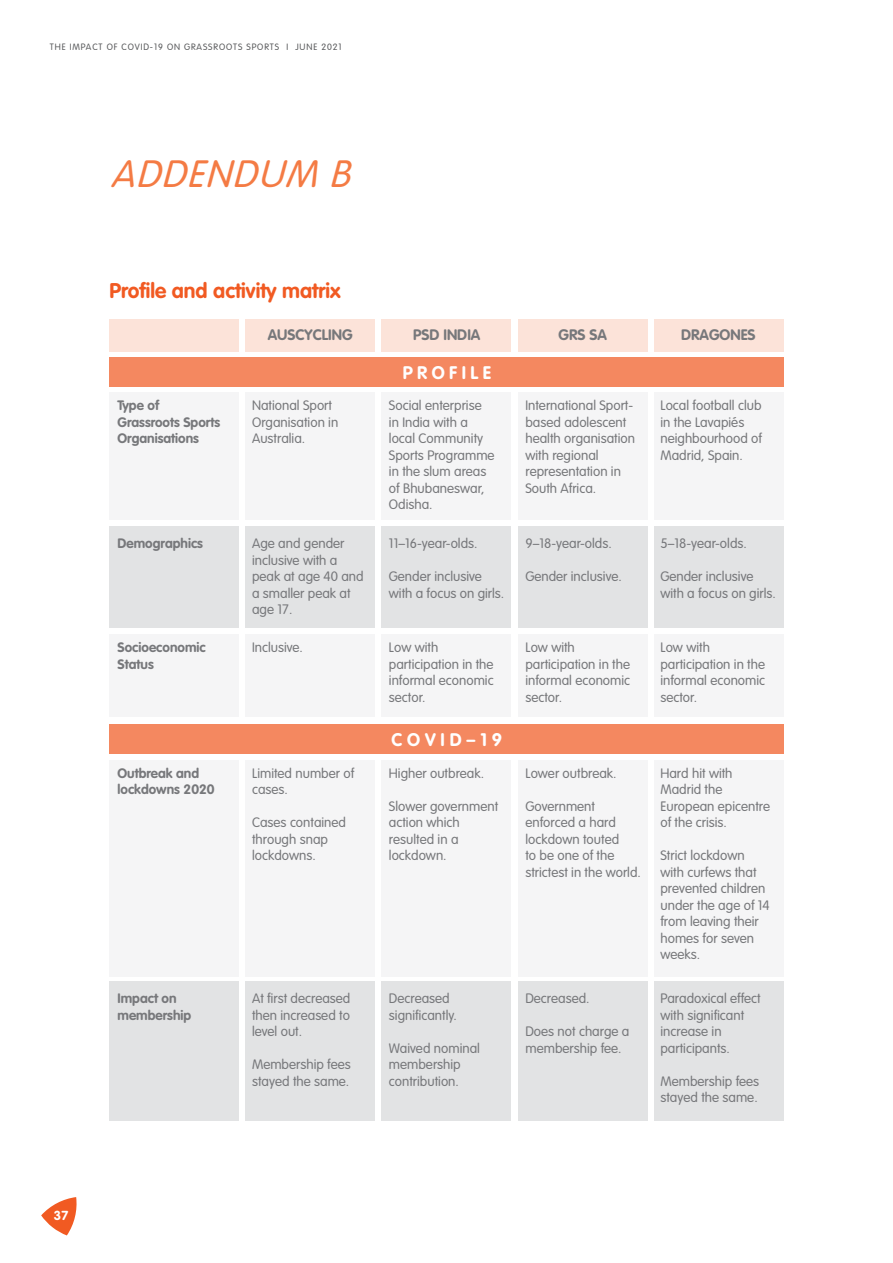
<style>
.page{position:relative;width:893px;height:1263px;background:#fff}
.page>*{position:absolute;margin:0;border:0;box-sizing:border-box;transform-origin:0 0}
.H1_Large{font:italic 300 37.5px "VAG Rounded";letter-spacing:.05em;color:#f47b44}
.H1_number{font:700 21px "VAG Rounded Std";color:#f15a22}
.H1_number-2{font:700 18px "VAG Rounded Std";letter-spacing:.25em;color:#fff}
.H1_number-3{font:700 15px "VAG Rounded Std";color:#77787b}
.H1_number-4{font:300 13.5px/16.5px "VAG Rounded Std";color:#77787b}
.H1_number-5{font:700 13.5px/16.5px "VAG Rounded Std";color:#77787b}
.t1{font:700 12.9px "VAG Rounded Std";color:#fff}
.t2{font:300 9px "VAG Rounded LT";letter-spacing:.1em;color:#58595b}
</style>
<div class="page">
<svg style="left:41px;top:1197px;width:36px;height:38px"></svg>
<div style="left:109px;top:393px;width:130px;height:127px;background:#f5f5f6"></div>
<div style="left:109px;top:760px;width:130px;height:217px;background:#f5f5f6"></div>
<div style="left:109px;top:635px;width:130px;height:82px;background:#f5f5f6"></div>
<div style="left:109px;top:527px;width:130px;height:101px;background:#dcddde"></div>
<div style="left:109px;top:981px;width:130px;height:140px;background:#dcddde"></div>
<div style="left:246px;top:393px;width:129px;height:127px;background:#f5f5f6"></div>
<div style="left:246px;top:760px;width:129px;height:217px;background:#f5f5f6"></div>
<div style="left:246px;top:635px;width:129px;height:82px;background:#f5f5f6"></div>
<div style="left:246px;top:527px;width:129px;height:101px;background:#dcddde"></div>
<div style="left:246px;top:981px;width:129px;height:140px;background:#dcddde"></div>
<div style="left:246px;top:319px;width:129px;height:33px;background:#fce3d9"></div>
<div style="left:109px;top:319px;width:130px;height:33px;background:#fce3d9"></div>
<div style="left:382px;top:393px;width:129px;height:127px;background:#f5f5f6"></div>
<div style="left:382px;top:760px;width:129px;height:217px;background:#f5f5f6"></div>
<div style="left:382px;top:635px;width:129px;height:82px;background:#f5f5f6"></div>
<div style="left:382px;top:527px;width:129px;height:101px;background:#dcddde"></div>
<div style="left:382px;top:981px;width:129px;height:140px;background:#dcddde"></div>
<div style="left:382px;top:319px;width:129px;height:33px;background:#fce3d9"></div>
<div style="left:518px;top:393px;width:129px;height:127px;background:#f5f5f6"></div>
<div style="left:518px;top:760px;width:129px;height:217px;background:#f5f5f6"></div>
<div style="left:518px;top:635px;width:129px;height:82px;background:#f5f5f6"></div>
<div style="left:518px;top:527px;width:129px;height:101px;background:#dcddde"></div>
<div style="left:518px;top:981px;width:129px;height:140px;background:#dcddde"></div>
<div style="left:518px;top:319px;width:129px;height:33px;background:#fce3d9"></div>
<div style="left:654px;top:393px;width:129px;height:127px;background:#f5f5f6"></div>
<div style="left:654px;top:760px;width:129px;height:217px;background:#f5f5f6"></div>
<div style="left:654px;top:635px;width:129px;height:82px;background:#f5f5f6"></div>
<div style="left:654px;top:527px;width:129px;height:101px;background:#dcddde"></div>
<div style="left:654px;top:981px;width:129px;height:140px;background:#dcddde"></div>
<div style="left:654px;top:319px;width:129px;height:33px;background:#fce3d9"></div>
<div style="left:109px;top:357px;width:674px;height:30px;background:#f48860"></div>
<div style="left:109px;top:725px;width:674px;height:29px;background:#f48860"></div>
<p class="t2" style="left:50px;top:42px;width:293px">THE IMPACT OF COVID-19 ON GRASSROOTS SPORTS I JUNE 2021</p>
<p class="H1_Large" style="left:111px;top:152px;width:240px">ADDENDUM B</p>
<p class="H1_number" style="left:109px;top:278px;width:233px">Profile and activity matrix</p>
<p class="H1_number-3" style="left:268px;top:326px;width:86px">AUSCYCLING</p>
<p class="H1_number-3" style="left:413px;top:326px;width:69px">PSD INDIA</p>
<p class="H1_number-3" style="left:559px;top:326px;width:50px">GRS SA</p>
<p class="H1_number-3" style="left:681px;top:326px;width:76px">DRAGONES</p>
<p class="t1" style="left:54px;top:1208px;width:16px">37</p>
<p class="H1_number-2" style="left:403px;top:362px;width:90px">PROFILE</p>
<p class="H1_number-5" style="left:117px;top:398px;width:104px">Type of<br>Grassroots Sports<br>Organisations</p>
<p class="H1_number-4" style="left:252px;top:398px;width:88px">National Sport<br>Organisation in<br>Australia.</p>
<p class="H1_number-4" style="left:389px;top:398px;width:107px">Social enterprise in India with a local Community<br>Sports Programme in the slum areas of Bhubaneswar,<br>Odisha.</p>
<p class="H1_number-4" style="left:525px;top:398px;width:111px">International Sport&shy;based adolescent health organisation with regional representation in<br>South Africa.</p>
<p class="H1_number-4" style="left:660px;top:398px;width:103px">Local football club in the Lavapiés neighbourhood of<br>Madrid, Spain.</p>
<p class="H1_number-5" style="left:117px;top:536px;width:87px">Demographics</p>
<p class="H1_number-4" style="left:252px;top:536px;width:113px">Age and gender inclusive with a peak at age 40 and a smaller peak at age 17.</p>
<p class="H1_number-4" style="left:389px;top:536px;width:90px">11–16-year-olds.</p>
<p class="H1_number-4" style="left:389px;top:569px;width:117px">Gender inclusive with a focus on girls.</p>
<p class="H1_number-4" style="left:525px;top:536px;width:88px">9–18-year-olds.</p>
<p class="H1_number-4" style="left:525px;top:569px;width:98px">Gender inclusive.</p>
<p class="H1_number-4" style="left:660px;top:536px;width:88px">5–18-year-olds.</p>
<p class="H1_number-4" style="left:660px;top:569px;width:117px">Gender inclusive with a focus on girls.</p>
<p class="H1_number-5" style="left:117px;top:640px;width:90px">Socioeconomic<br>Status</p>
<p class="H1_number-4" style="left:252px;top:640px;width:52px">Inclusive.</p>
<p class="H1_number-4" style="left:389px;top:640px;width:106px">Low with participation in the informal economic sector.</p>
<p class="H1_number-4" style="left:525px;top:640px;width:106px">Low with participation in the informal economic sector.</p>
<p class="H1_number-4" style="left:660px;top:640px;width:106px">Low with participation in the informal economic sector.</p>
<p class="H1_number-2" style="left:391px;top:729px;width:112px">C O V I D – 1 9</p>
<p class="H1_number-5" style="left:117px;top:765px;width:99px">Outbreak and lockdowns 2020</p>
<p class="H1_number-4" style="left:252px;top:765px;width:104px">Limited number of cases.</p>
<p class="H1_number-4" style="left:252px;top:814px;width:95px">Cases contained through snap lockdowns.</p>
<p class="H1_number-4" style="left:389px;top:765px;width:97px">Higher outbreak.</p>
<p class="H1_number-4" style="left:389px;top:798px;width:111px">Slower government action which resulted in a lockdown.</p>
<p class="H1_number-4" style="left:525px;top:765px;width:93px">Lower outbreak.</p>
<p class="H1_number-4" style="left:525px;top:798px;width:117px">Government enforced a hard lockdown touted<br>to be one of the strictest in the world.</p>
<p class="H1_number-4" style="left:660px;top:765px;width:111px">Hard hit with<br>Madrid the<br>European epicentre of the crisis.</p>
<p class="H1_number-4" style="left:660px;top:847px;width:111px">Strict lockdown with curfews that prevented children under the age of 14 from leaving their homes for seven weeks.</p>
<p class="H1_number-5" style="left:117px;top:990px;width:75px">Impact on membership</p>
<p class="H1_number-4" style="left:252px;top:990px;width:100px;text-align:justify">At first decreased then increased to level out.</p>
<p class="H1_number-4" style="left:252px;top:1056px;width:100px">Membership fees stayed the same.</p>
<p class="H1_number-4" style="left:389px;top:990px;width:69px">Decreased significantly.</p>
<p class="H1_number-4" style="left:389px;top:1040px;width:92px">Waived nominal membership contribution.</p>
<p class="H1_number-4" style="left:525px;top:990px;width:66px">Decreased.</p>
<p class="H1_number-4" style="left:525px;top:1023px;width:105px">Does not charge a membership fee.</p>
<p class="H1_number-4" style="left:660px;top:990px;width:102px">Paradoxical effect with significant increase in participants.</p>
<p class="H1_number-4" style="left:660px;top:1073px;width:100px">Membership fees stayed the same.</p>
</div>
